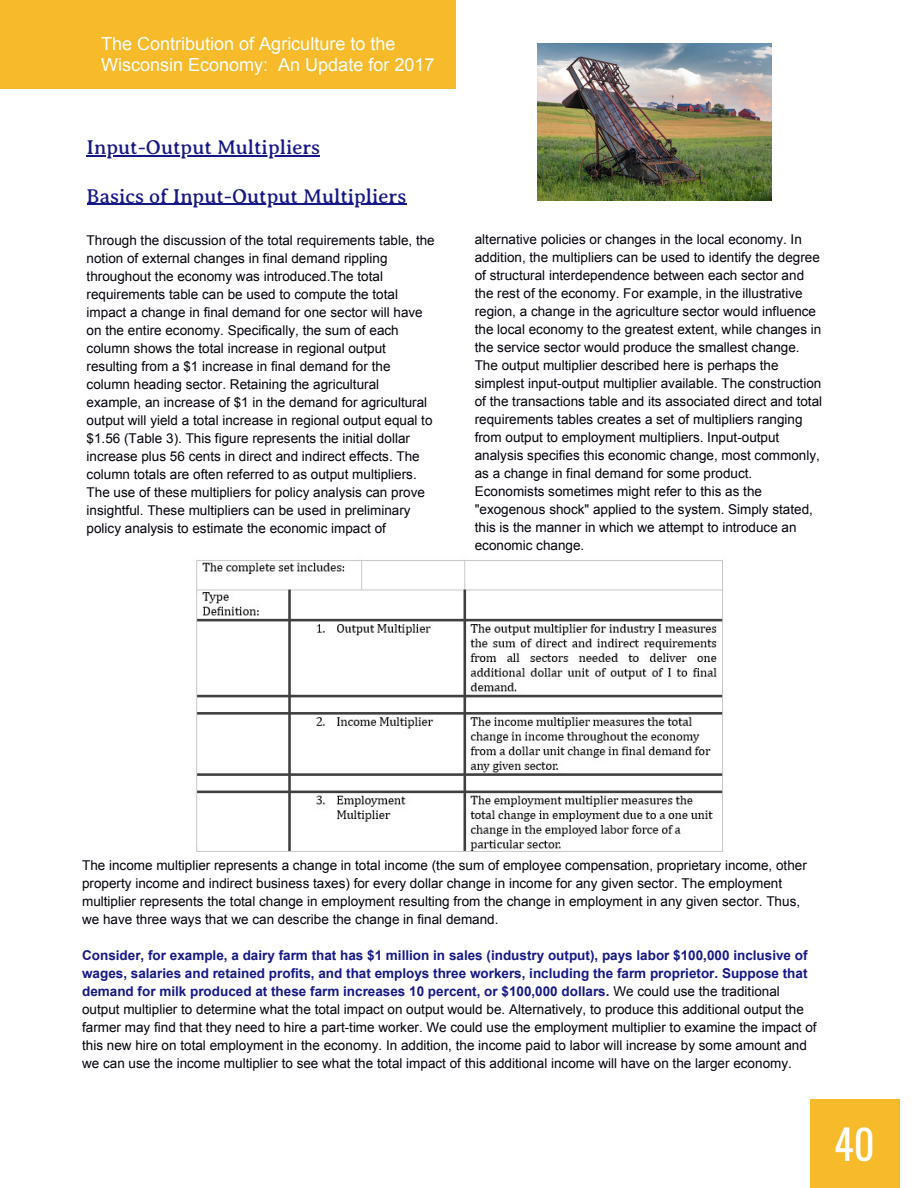
<style>
.page{position:relative;width:918px;height:1188px;background:#fff}
.page>*{position:absolute;margin:0;border:0;box-sizing:border-box;transform-origin:0 0}
.t1{font:40.5px "Oswald";color:#fff}
.t2{font:20.25px "Averia Serif Libre";color:#171887}
.t3{font:18px/21.3px "Arial";color:#fff}
.t4{font:13.5px/18px "Arial";color:#02020b}
.s1{font-weight:700;color:#171887}
</style>
<div class="page">
<div style="left:0;top:0;width:456px;height:89px;background:#f6ba2a"></div>
<div style="left:810px;top:1099px;width:90px;height:89px;background:#f6ba2a"></div>
<hr style="left:87px;top:155px;width:233px;height:1px;background:#171887">
<hr style="left:87px;top:204px;width:319px;height:1px;background:#171887">
<img style="left:196px;top:560px;width:527px;height:292px">
<img style="left:538px;top:44px;width:233px;height:156px">
<h3 class="t3" style="left:101px;top:33px;width:335px">The Contribution of Agriculture to the<br>Wisconsin Economy: An Update for 2017</h3>
<h2 class="t2" style="left:87px;top:136px;width:235px">Input-Output Multipliers</h2>
<h2 class="t2" style="left:87px;top:184px;width:321px">Basics of Input-Output Multipliers</h2>
<p class="t4" style="left:87px;top:232px;width:350px">Through the discussion of the total requirements table, the notion of external changes in final demand rippling throughout the economy was introduced.The total requirements table can be used to compute the total impact a change in final demand for one sector will have on the entire economy. Specifically, the sum of each column shows the total increase in regional output resulting from a $1 increase in final demand for the column heading sector. Retaining the agricultural example, an increase of $1 in the demand for agricultural output will yield a total increase in regional output equal to $1.56 (Table 3). This figure represents the initial dollar increase plus 56 cents in direct and indirect effects. The column totals are often referred to as output multipliers.<br>The use of these multipliers for policy analysis can prove insightful. These multipliers can be used in preliminary policy analysis to estimate the economic impact of</p>
<p class="t4" style="left:475px;top:231px;width:349px">alternative policies or changes in the local economy. In addition, the multipliers can be used to identify the degree of structural interdependence between each sector and the rest of the economy. For example, in the illustrative region, a change in the agriculture sector would influence the local economy to the greatest extent, while changes in the service sector would produce the smallest change.<br>The output multiplier described here is perhaps the simplest input-output multiplier available. The construction of the transactions table and its associated direct and total requirements tables creates a set of multipliers ranging from output to employment multipliers. Input-output analysis specifies this economic change, most commonly, as a change in final demand for some product.<br>Economists sometimes might refer to this as the "exogenous shock" applied to the system. Simply stated, this is the manner in which we attempt to introduce an economic change.</p>
<p class="t4" style="left:82px;top:856px;width:726px">The income multiplier represents a change in total income (the sum of employee compensation, proprietary income, other property income and indirect business taxes) for every dollar change in income for any given sector. The employment multiplier represents the total change in employment resulting from the change in employment in any given sector. Thus, we have three ways that we can describe the change in final demand.</p>
<p class="t4" style="left:82px;top:946px;width:736px"><span class="s1">Consider, for example, a dairy farm that has $1 million in sales (industry output), pays labor $100,000 inclusive of wages, salaries and retained profits, and that employs three workers, including the farm proprietor. Suppose that demand for milk produced at these farm increases 10 percent, or $100,000 dollars.</span> We could use the traditional output multiplier to determine what the total impact on output would be. Alternatively, to produce this additional output the farmer may find that they need to hire a part-time worker. We could use the employment multiplier to examine the impact of this new hire on total employment in the economy. In addition, the income paid to labor will increase by some amount and we can use the income multiplier to see what the total impact of this additional income will have on the larger economy.</p>
<h1 class="t1" style="left:834px;top:1108px;width:42px">40</h1>
</div>
